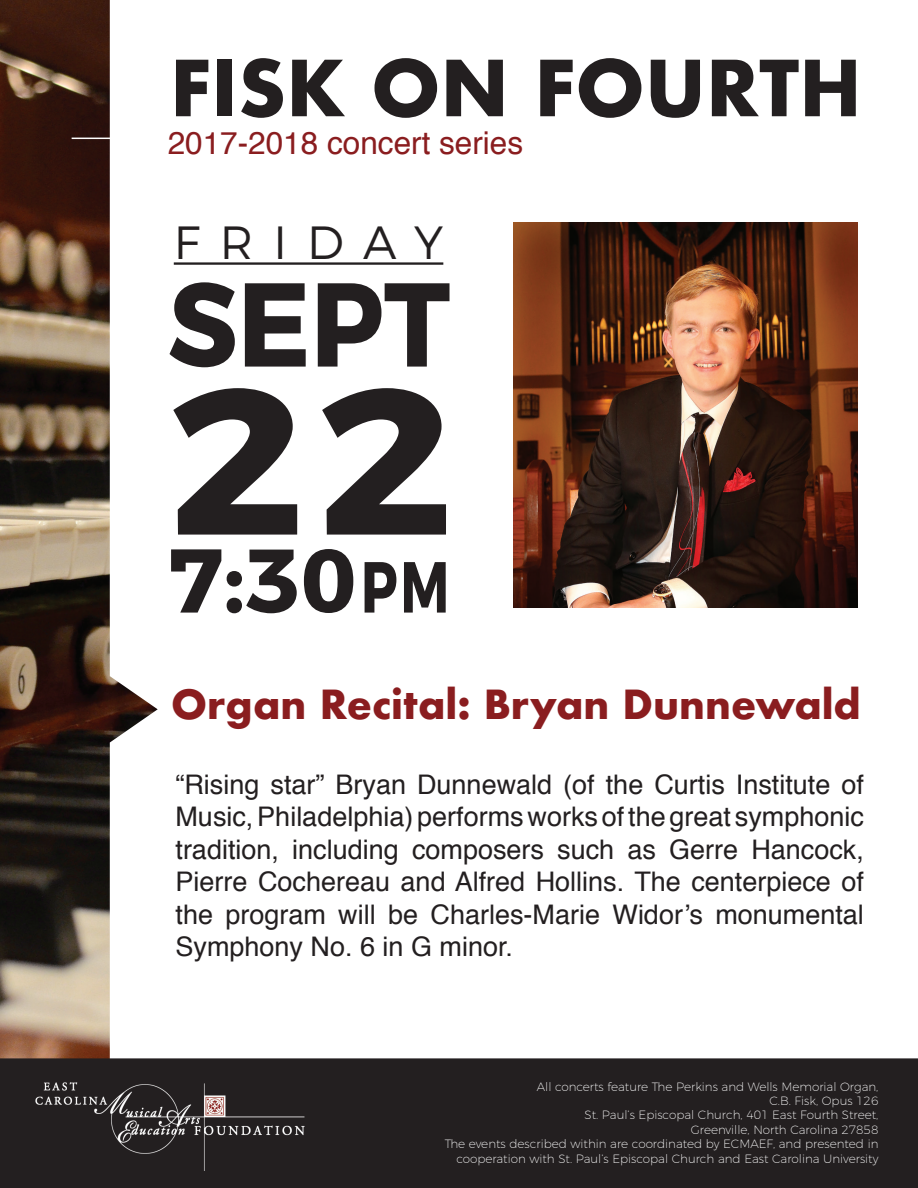
<style>
.page{position:relative;width:918px;height:1188px;background:#fff}
.page>*{position:absolute;margin:0;border:0;box-sizing:border-box;transform-origin:0 0}
.t1{font:700 206.25px "Montserrat";color:#231f20;scale:1.08 1}
.t2{font:700 118.8px "Montserrat";color:#231f20;scale:.91 1}
.t3{font:700 90px "Montserrat";color:#231f20}
.t4{font:700 75px "Futura";color:#231f20}
.t5{font:300 46.5px "Montserrat";letter-spacing:.43em;color:#231f20}
.t6{font:700 39px "Futura";color:#8a1d1f}
.t7{font:31.5px "Helvetica";color:#8a1d1f}
.t8{font:27px/32.4px "Helvetica";color:#231f20;text-align:justify}
.t9{font:200 12px/14.4px "Montserrat";color:#fff;text-align:right}
.s1{font-size:72px}
</style>
<div class="page">
<img style="left:514px;top:223px;width:343px;height:384px">
<img style="left:0;top:0;width:158px;height:1058px">
<div style="left:1px;top:1059px;width:916px;height:128px;background:#231f20"></div>
<div style="left:0;top:1058px;width:918px;height:130px;border:2px solid #231f20"></div>
<img style="left:35px;top:1082px;width:270px;height:89px">
<hr style="left:174px;top:262px;width:269px;height:3px;background:#231f20">
<hr style="left:72px;top:138px;width:141px;height:1px;background:#fff">
<h3 class="t4" style="left:170px;top:34px;width:693px">FISK ON FOURTH</h3>
<h3 class="t7" style="left:168px;top:119px;width:357px">2017-2018 concert series</h3>
<h3 class="t5" style="left:174px;top:206px;width:271px">FRIDAY</h3>
<h2 class="t2" style="left:168px;top:227px;width:312px">SEPT</h2>
<h1 class="t1" style="left:168px;top:292px;width:267px">22</h1>
<h3 class="t3" style="left:168px;top:507px;width:283px">7:30<span class="s1">PM</span></h3>
<h3 class="t6" style="left:171px;top:677px;width:691px">Organ Recital: Bryan Dunnewald</h3>
<p class="t8" style="left:175px;top:769px;width:690px">“Rising star” Bryan Dunnewald (of the Curtis Institute of Music, Philadelphia) performs works of the great symphonic tradition, including composers such as Gerre Hancock, Pierre Cochereau and Alfred Hollins. The centerpiece of the program will be Charles-Marie Widor’s monumental Symphony No. 6 in G minor.</p>
<p class="t9" style="left:445px;top:1078px;width:435px">All concerts feature The Perkins and Wells Memorial Organ,<br>C.B. Fisk, Opus 126<br>St. Paul’s Episcopal Church, 401 East Fourth Street,<br>Greenville, North Carolina 27858<br>The events described within are coordinated by ECMAEF, and presented in cooperation with St. Paul’s Episcopal Church and East Carolina University</p>
</div>
